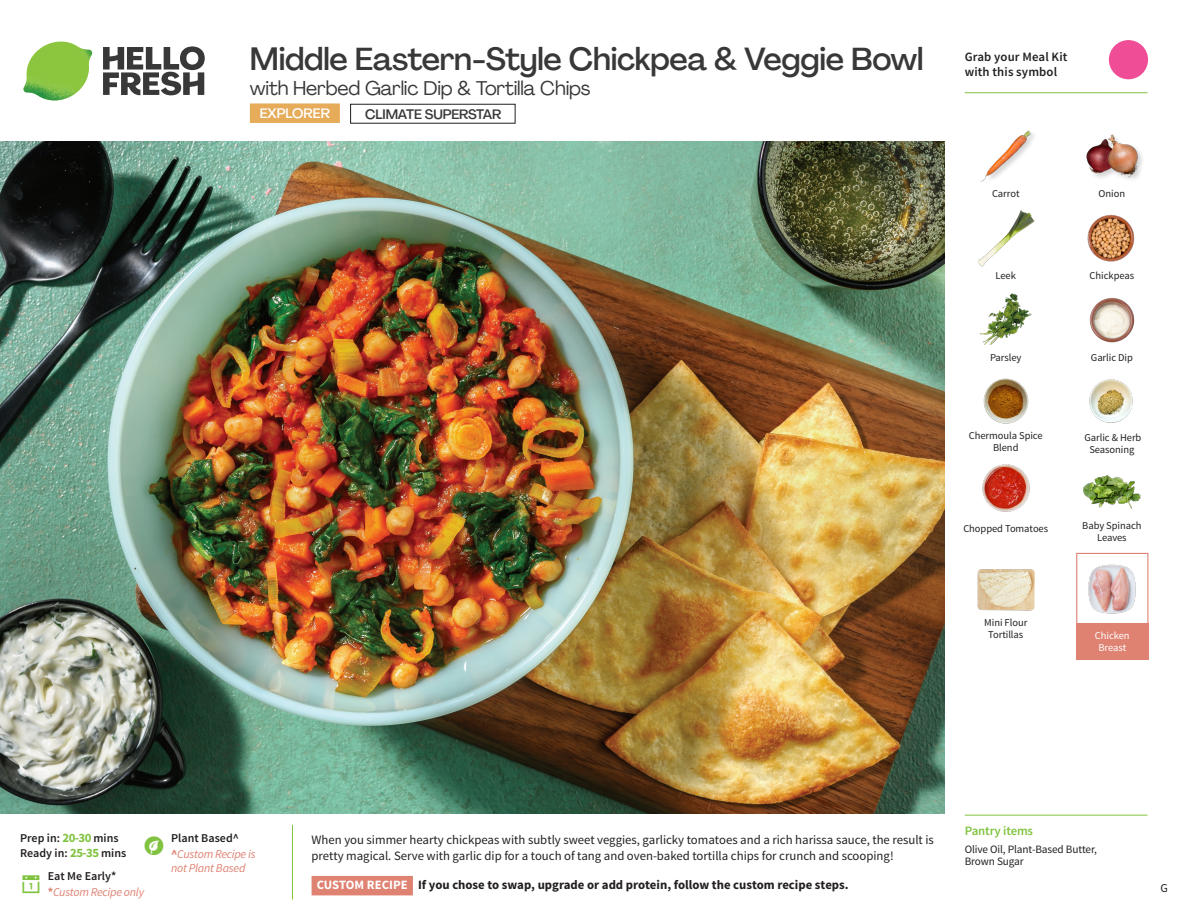
<style>
.page{position:relative;width:1188px;height:918px;background:#fff}
.page>*{position:absolute;margin:0;border:0;box-sizing:border-box;transform-origin:0 0}
._15_Titel_UK{font:500 31.5px "Agrandir";letter-spacing:-.015em;color:#383839}
._15_Titel_UK-2{font:19.5px "Agrandir";letter-spacing:-.01em;color:#383839}
.t1{font:500 13.5px "Agrandir";letter-spacing:-.01em;color:#383839}
.t2{font:500 13.5px "Agrandir";color:#fff}
.Step_6_Text_AU{font:12.75px/16.5px "Source Sans Pro";color:#231f20}
.Step_6_Text_AU-2{font:700 12.75px "Source Sans Pro";color:#231f20}
.t3{font:600 12.75px/15px "Source Sans Pro";letter-spacing:.01em;color:#231f20}
._04_Headers_Front{font:600 12.75px "Source Sans Pro";letter-spacing:-.01em;color:#81c340}
._04_Intro{font:italic 12px/15.9px "Source Sans Pro";letter-spacing:-.02em;color:#df8272}
._04_Intro-2{font:600 12px "Source Sans Pro";color:#231f20}
.t4{font:12px "Source Sans Pro";color:#231f20}
._05_Pantry{font:11.25px/12px "Source Sans Pro";letter-spacing:-.01em;color:#231f20}
._18_FRONT_ingredients{font:10.5px/12px "Source Sans Pro";letter-spacing:-.005em;color:#231f20;text-align:center}
._18_FRONT_ingredients-2{font:10.5px/12px "Source Sans Pro";letter-spacing:-.005em;color:#fff;text-align:center}
.s1{font-weight:700;font-size:12.75px;color:#81c340}
.s2{font-weight:700;font-style:normal}
.s3{font-weight:600;font-style:normal;color:#231f20}
.s4{color:#fff}
</style>
<div class="page">
<svg style="left:103px;top:46px;width:102px;height:49px"></svg>
<img style="left:23px;top:42px;width:69px;height:59px">
<svg style="left:292px;top:824px;width:121px;height:76px"></svg>
<img style="left:0;top:142px;width:945px;height:672px">
<div style="left:1076px;top:553px;width:72px;height:72px;border:1px solid #df8272"></div>
<div style="left:1076px;top:623px;width:72px;height:37px;background:#df8272"></div>
<img style="left:1088px;top:564px;width:48px;height:50px">
<img style="left:1087px;top:215px;width:48px;height:47px">
<img style="left:983px;top:378px;width:46px;height:46px">
<img style="left:980px;top:293px;width:53px;height:52px">
<img style="left:1089px;top:379px;width:44px;height:44px">
<img style="left:977px;top:569px;width:57px;height:42px">
<img style="left:982px;top:464px;width:48px;height:48px">
<img style="left:978px;top:210px;width:56px;height:57px">
<img style="left:1089px;top:297px;width:46px;height:46px">
<img style="left:980px;top:130px;width:54px;height:52px">
<div style="left:1085px;top:133px;width:60px;height:50px;background:#231f20;opacity:.2"></div>
<img style="left:1085px;top:133px;width:56px;height:50px">
<img style="left:1083px;top:475px;width:58px;height:34px">
<hr style="left:965px;top:815px;width:183px;height:1px;background:#81c340">
<svg style="left:1091px;top:40px;width:57px;height:54px"></svg>
<hr style="left:965px;top:92px;width:183px;height:1px;background:#81c340">
<div style="left:250px;top:103px;width:90px;height:20px;background:#e6ac5a"></div>
<div style="left:350px;top:104px;width:165px;height:19px;border:1px solid #231f20"></div>
<p class="_15_Titel_UK" style="left:250px;top:40px;width:675px">Middle Eastern-Style Chickpea &amp; Veggie Bowl</p>
<p class="_15_Titel_UK-2" style="left:250px;top:76px;width:342px">with Herbed Garlic Dip &amp; Tortilla Chips</p>
<p class="t2" style="left:260px;top:105px;width:72px">EXPLORER</p>
<p class="t1" style="left:365px;top:106px;width:138px">CLIMATE SUPERSTAR</p>
<p class="t3" style="left:965px;top:50px;width:104px">Grab your Meal Kit with this symbol</p>
<p class="_18_FRONT_ingredients" style="left:992px;top:188px;width:29px">Carrot</p>
<p class="_18_FRONT_ingredients" style="left:1099px;top:188px;width:28px">Onion</p>
<p class="_18_FRONT_ingredients" style="left:996px;top:270px;width:22px">Leek</p>
<p class="_18_FRONT_ingredients" style="left:1090px;top:270px;width:46px">Chickpeas</p>
<p class="_18_FRONT_ingredients" style="left:990px;top:352px;width:33px">Parsley</p>
<p class="_18_FRONT_ingredients" style="left:1091px;top:352px;width:44px">Garlic Dip</p>
<p class="_18_FRONT_ingredients" style="left:969px;top:430px;width:75px">Chermoula Spice<br>Blend</p>
<p class="_18_FRONT_ingredients" style="left:963px;top:522px;width:86px">Chopped Tomatoes</p>
<p class="_18_FRONT_ingredients" style="left:984px;top:617px;width:45px">Mini Flour<br>Tortillas</p>
<p class="_18_FRONT_ingredients" style="left:1084px;top:431px;width:58px">Garlic &amp; Herb<br>Seasoning</p>
<p class="_18_FRONT_ingredients" style="left:1082px;top:520px;width:61px">Baby Spinach<br>Leaves</p>
<p class="_18_FRONT_ingredients-2" style="left:1095px;top:629px;width:36px">Chicken<br>Breast</p>
<p class="_04_Intro-2" style="left:20px;top:830px;width:100px">Prep in: <span class="s1">20-30</span> mins</p>
<p class="_04_Intro-2" style="left:20px;top:845px;width:108px">Ready in: <span class="s1">25-35</span> mins</p>
<p class="_04_Intro-2" style="left:48px;top:869px;width:70px">Eat Me Early*</p>
<p class="_04_Intro" style="left:48px;top:884px;width:98px"><span class="s2">*</span>Custom Recipe only</p>
<p class="_04_Intro" style="left:171px;top:830px;width:86px"><span class="s3">Plant Based^ </span><span class="s2">^</span>Custom Recipe is</p>
<p class="_04_Intro" style="left:171px;top:860px;width:76px">not Plant Based</p>
<p class="Step_6_Text_AU" style="left:312px;top:831px;width:624px">When you simmer hearty chickpeas with subtly sweet veggies, garlicky tomatoes and a rich harissa sauce, the result is pretty magical. Serve with garlic dip for a touch of tang and oven-baked tortilla chips for crunch and scooping!</p>
<p class="Step_6_Text_AU-2" style="left:317px;top:877px;width:533px"><span class="s4">CUSTOM RECIPE</span> If you chose to swap, upgrade or add protein, follow the custom recipe steps.</p>
<p class="_04_Headers_Front" style="left:965px;top:822px;width:70px">Pantry items</p>
<p class="_05_Pantry" style="left:965px;top:844px;width:134px">Olive Oil, Plant-Based Butter,<br>Brown Sugar</p>
<p class="t4" style="left:1160px;top:880px;width:9px">G</p>
</div>
